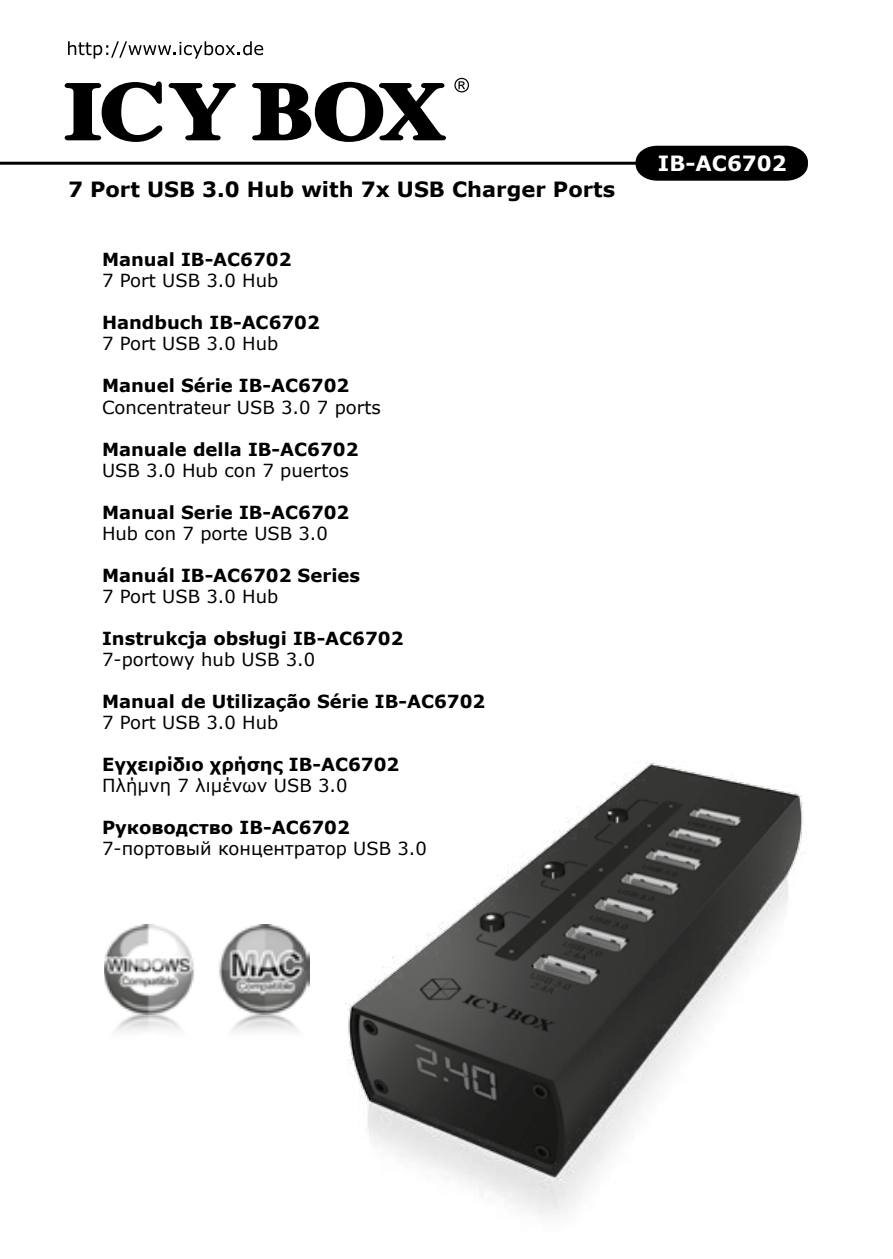
<style>
.page{position:relative;width:893px;height:1259px;background:#fff}
.page>*{position:absolute;margin:0;border:0;box-sizing:border-box;transform-origin:0 0}
.t1{font:700 21px "Verdana";color:#000}
.t2{font:700 21px "Verdana";color:#fff}
.t3{font:700 18px "Verdana";color:#000}
.t4{font:18px "Verdana";color:#000}
</style>
<div class="page">
<img style="left:104px;top:924px;width:205px;height:90px">
<svg style="left:115px;top:1014px;width:183px;height:18px"></svg>
<svg style="left:68px;top:41px;width:195px;height:18px"></svg>
<hr style="left:0;top:162px;width:646px;height:3px;background:#000">
<svg style="left:636px;top:146px;width:172px;height:35px;background:#0e0e0e"></svg>
<svg style="left:65px;top:81px;width:98px;height:61px"></svg>
<svg style="left:169px;top:83px;width:67px;height:57px"></svg>
<svg style="left:252px;top:82px;width:194px;height:60px"></svg>
<svg style="left:454px;top:78px;width:15px;height:14px"></svg>
<img style="left:345px;top:760px;width:460px;height:455px">
<p class="t1" style="left:68px;top:175px;width:549px">7 Port USB 3.0 Hub with 7x USB Charger Ports</p>
<p class="t3" style="left:102px;top:247px;width:191px">Manual IB-AC6702</p>
<p class="t4" style="left:102px;top:268px;width:178px">7 Port USB 3.0 Hub</p>
<p class="t3" style="left:102px;top:310px;width:219px">Handbuch IB-AC6702</p>
<p class="t4" style="left:102px;top:331px;width:178px">7 Port USB 3.0 Hub</p>
<p class="t3" style="left:102px;top:373px;width:249px">Manuel Série IB-AC6702</p>
<p class="t4" style="left:102px;top:394px;width:280px">Concentrateur USB 3.0 7 ports</p>
<p class="t3" style="left:102px;top:436px;width:258px">Manuale della IB-AC6702</p>
<p class="t4" style="left:102px;top:457px;width:248px">USB 3.0 Hub con 7 puertos</p>
<p class="t3" style="left:102px;top:499px;width:249px">Manual Serie IB-AC6702</p>
<p class="t4" style="left:102px;top:520px;width:227px">Hub con 7 porte USB 3.0</p>
<p class="t3" style="left:102px;top:562px;width:260px">Manuál IB-AC6702 Series</p>
<p class="t4" style="left:102px;top:583px;width:178px">7 Port USB 3.0 Hub</p>
<p class="t3" style="left:102px;top:625px;width:303px">Instrukcja obsługi IB-AC6702</p>
<p class="t4" style="left:102px;top:646px;width:215px">7-portowy hub USB 3.0</p>
<p class="t3" style="left:102px;top:688px;width:385px">Manual de Utilização Série IB-AC6702</p>
<p class="t4" style="left:102px;top:709px;width:178px">7 Port USB 3.0 Hub</p>
<p class="t3" style="left:102px;top:751px;width:299px">Εγχειρίδιο χρήσης IB-AC6702</p>
<p class="t4" style="left:102px;top:772px;width:247px">Πλήμνη 7 λιμένων USB 3.0</p>
<p class="t3" style="left:102px;top:814px;width:249px">Руководство IB-AC6702</p>
<p class="t4" style="left:102px;top:835px;width:326px">7-портовый концентратор USB 3.0</p>
<p class="t2" style="left:658px;top:148px;width:130px">IB-AC6702</p>
</div>
